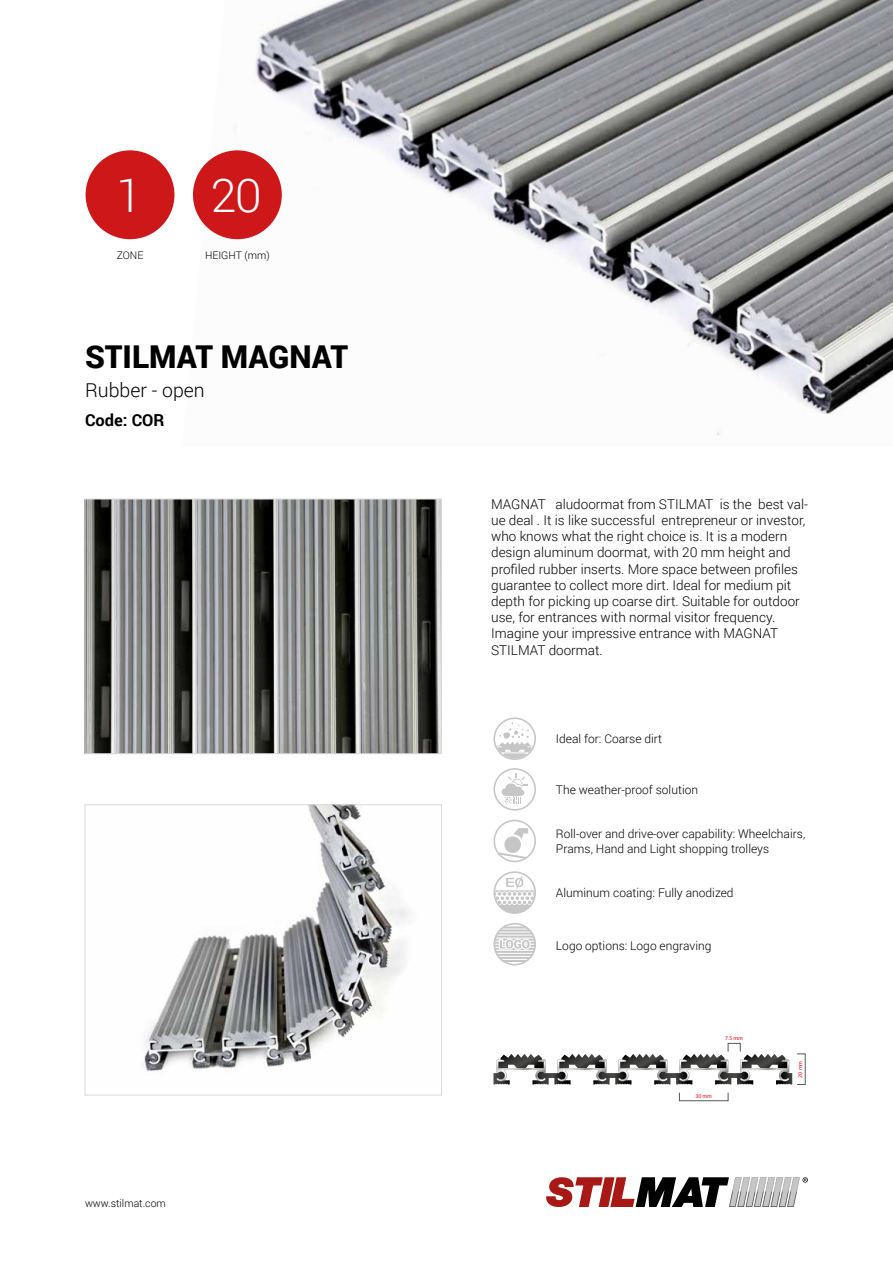
<style>
.page{position:relative;width:893px;height:1263px;background:#fff}
.page>*{position:absolute;margin:0;border:0;box-sizing:border-box;transform-origin:0 0}
.t1{font:300 46.5px "Roboto";color:#fff}
.t2{font:900 31.5px "Roboto";color:#000}
.t3{font:300 19.5px "Roboto";color:#000}
.t4{font:700 16.5px "Roboto";color:#000}
.t5{font:300 13.5px/16.2px "Roboto";color:#000}
.t6{font:300 12px/14.4px "Roboto";color:#000}
.t7{font:300 10.5px "Roboto";color:#000}
.t8{font:5.7px "Myriad Pro";color:#e30613}
</style>
<div class="page">
<svg style="left:546px;top:1177px;width:262px;height:30px"></svg>
<img style="left:193px;top:0;width:700px;height:435px">
<img style="left:87px;top:501px;width:353px;height:251px">
<div style="left:85px;top:499px;width:357px;height:255px;border:1px solid #dadada"></div>
<img style="left:144px;top:806px;width:266px;height:266px">
<div style="left:85px;top:804px;width:357px;height:291px;border:1px solid #dadada"></div>
<div style="left:728px;top:1043px;width:12px;height:9px;border:1px solid #575756"></div>
<div style="left:679px;top:1092px;width:49px;height:9px;border:1px solid #575756"></div>
<svg style="left:493px;top:1054px;width:299px;height:30px"></svg>
<svg style="left:493px;top:768px;width:43px;height:43px"></svg>
<svg style="left:493px;top:717px;width:43px;height:43px"></svg>
<svg style="left:493px;top:820px;width:43px;height:42px"></svg>
<svg style="left:493px;top:871px;width:43px;height:43px"></svg>
<svg style="left:493px;top:923px;width:43px;height:42px"></svg>
<div style="left:86px;top:150px;width:88px;height:89px;background:#cd1719;border-radius:50%"></div>
<div style="left:193px;top:150px;width:89px;height:89px;background:#cd1719;border-radius:50%"></div>
<h1 class="t1" style="left:116px;top:163px;width:27px">1</h1>
<h1 class="t1" style="left:211px;top:163px;width:53px">20</h1>
<p class="t7" style="left:117px;top:248px;width:28px">ZONE</p>
<p class="t7" style="left:205px;top:248px;width:66px">HEIGHT (mm)</p>
<h2 class="t2" style="left:85px;top:334px;width:265px">STILMAT MAGNAT</h2>
<h3 class="t3" style="left:85px;top:377px;width:121px">Rubber - open</h3>
<p class="t4" style="left:85px;top:409px;width:81px">Code: COR</p>
<p class="t7" style="left:85px;top:1196px;width:82px">www.stilmat.com</p>
<p class="t5" style="left:491px;top:495px;width:318px">MAGNAT aludoormat from STILMAT is the best val&shy;ue deal . It is like successful entrepreneur or investor, who knows what the right choice is. It is a modern design aluminum doormat, with 20 mm height and profiled rubber inserts. More space between profiles guarantee to collect more dirt. Ideal for medium pit depth for picking up coarse dirt. Suitable for outdoor use, for entrances with normal visitor frequency.<br>Imagine your impressive entrance with MAGNAT STILMAT doormat.</p>
<p class="t6" style="left:556px;top:731px;width:108px">Ideal for: Coarse dirt</p>
<p class="t6" style="left:556px;top:782px;width:144px">The weather-proof solution</p>
<p class="t6" style="left:556px;top:826px;width:251px">Roll-over and drive-over capability: Wheelchairs,<br>Prams, Hand and Light shopping trolleys</p>
<p class="t6" style="left:556px;top:885px;width:179px">Aluminum coating: Fully anodized</p>
<p class="t6" style="left:556px;top:938px;width:157px">Logo options: Logo engraving</p>
<p class="t8" style="left:725px;top:1035px;width:19px">7.5 mm</p>
<p class="t8" style="left:695px;top:1092px;width:18px">30 mm</p>
<p class="t8" style="left:797px;top:1077px;width:18px;rotate:-90deg">20 mm</p>
</div>
